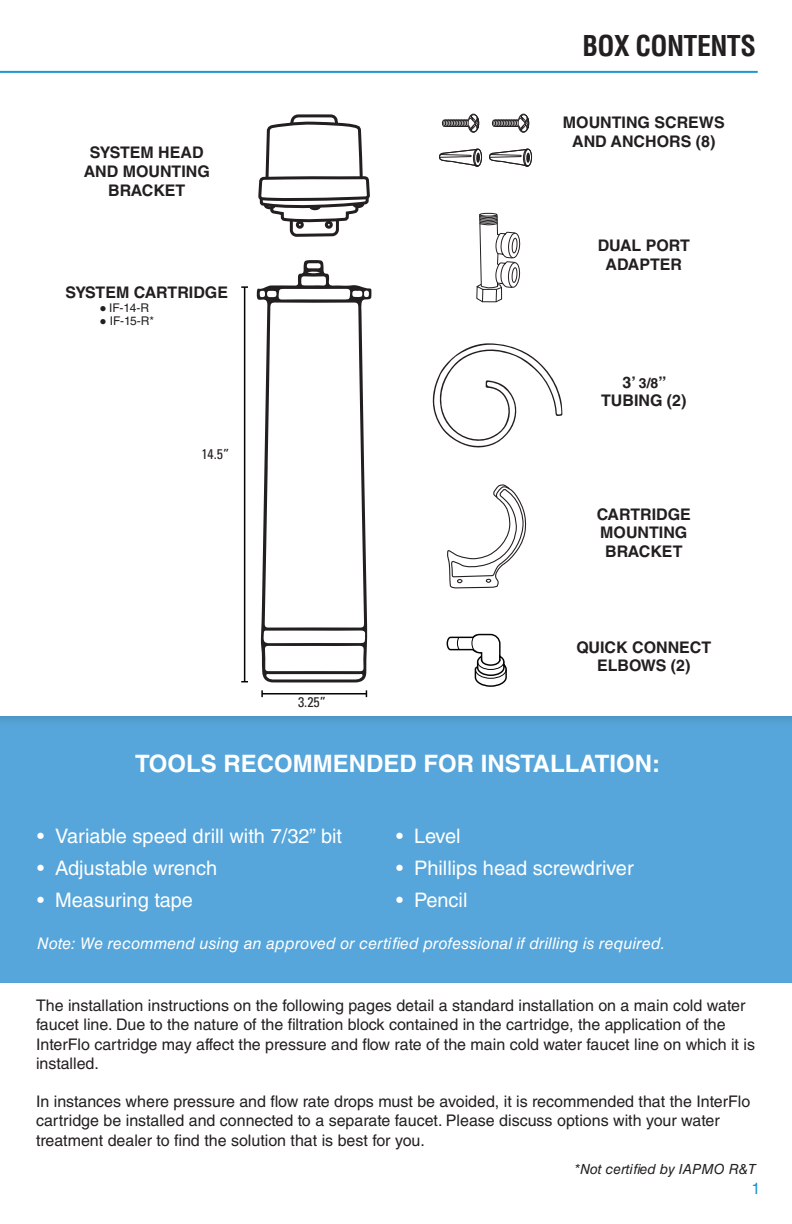
<style>
.page{position:relative;width:792px;height:1224px;background:#fff}
.page>*{position:absolute;margin:0;border:0;box-sizing:border-box;transform-origin:0 0}
.t1{font:700 condensed 28px "Helvetica LT Std";letter-spacing:-.02em;color:#231f20}
.t2{font:700 24px "Helvetica LT Std";color:#fff}
.t3{font:20px "Helvetica LT Std";color:#fff}
.Body{font:16px/19.2px "Helvetica LT Std";color:#231f20}
.Parts_ABC{font:700 16px/18.8px "Helvetica LT Std";color:#231f20;text-align:center}
.Body-2{font:italic 16px "Helvetica LT Std";letter-spacing:.01em;color:#fff}
.H4_left{font:16px "Helvetica LT Std";color:#1a97d5}
.Body-3{font:italic 14px "Helvetica LT Std";color:#231f20}
.Body-4{font:condensed 14px "Univers LT Std";color:#231f20}
.Parts_ABC-2{font:12px "Helvetica LT Std";letter-spacing:-.02em;color:#231f20}
.s1{font-family:"Calibri"}
.s2{font-size:14px}
</style>
<div class="page">
<div style="left:0;top:713px;width:792px;height:270px;background:#56a5db"></div>
<svg style="left:260px;top:289px;width:112px;height:393px"></svg>
<svg style="left:446px;top:633px;width:61px;height:54px"></svg>
<svg style="left:447px;top:484px;width:80px;height:105px"></svg>
<svg style="left:257px;top:114px;width:114px;height:187px"></svg>
<svg style="left:439px;top:148px;width:43px;height:19px"></svg>
<div style="left:518px;top:114px;width:11px;height:19px;border:1px solid #231f20;border-radius:50%"></div>
<svg style="left:492px;top:114px;width:37px;height:18px"></svg>
<div style="left:468px;top:114px;width:11px;height:19px;border:1px solid #231f20;border-radius:50%"></div>
<svg style="left:442px;top:114px;width:37px;height:18px"></svg>
<svg style="left:489px;top:148px;width:43px;height:19px"></svg>
<svg style="left:432px;top:212px;width:130px;height:236px"></svg>
<hr style="left:0;top:71px;width:758px;height:2px;background:#1a97d5">
<hr style="left:244px;top:287px;width:1px;height:395px;background:#040503">
<svg style="left:241px;top:286px;width:7px;height:2px"></svg>
<hr style="left:262px;top:693px;width:104px;height:2px;background:#040503">
<svg style="left:261px;top:690px;width:2px;height:7px"></svg>
<p class="Parts_ABC" style="left:84px;top:143px;width:128px">SYSTEM HEAD<br>AND MOUNTING<br>BRACKET</p>
<p class="Parts_ABC" style="left:66px;top:283px;width:164px">SYSTEM CARTRIDGE</p>
<p class="Parts_ABC-2" style="left:99px;top:300px;width:51px"><span class="s1">●</span> IF-14-R</p>
<p class="Parts_ABC-2" style="left:99px;top:314px;width:56px"><span class="s1">●</span> IF-15-R*</p>
<p class="Body-4" style="left:201px;top:445px;width:29px">14.5”</p>
<p class="Body-4" style="left:298px;top:693px;width:29px">3.25”</p>
<h3 class="t1" style="left:582px;top:28px;width:175px">BOX CONTENTS</h3>
<p class="Parts_ABC" style="left:563px;top:113px;width:163px">MOUNTING SCREWS<br>AND ANCHORS (8)</p>
<p class="Parts_ABC" style="left:598px;top:236px;width:94px">DUAL PORT<br>ADAPTER</p>
<p class="Parts_ABC" style="left:601px;top:372px;width:87px">3’ <span class="s2">3/8</span>”<br>TUBING (2)</p>
<p class="Parts_ABC" style="left:597px;top:504px;width:96px">CARTRIDGE<br>MOUNTING<br>BRACKET</p>
<p class="Parts_ABC" style="left:576px;top:637px;width:136px">QUICK CONNECT<br>ELBOWS (2)</p>
<h4 class="t2" style="left:135px;top:748px;width:526px">TOOLS RECOMMENDED FOR INSTALLATION:</h4>
<p class="t3" style="left:37px;top:824px;width:306px">• Variable speed drill with 7/32” bit</p>
<p class="t3" style="left:37px;top:856px;width:181px">• Adjustable wrench</p>
<p class="t3" style="left:37px;top:888px;width:157px">• Measuring tape</p>
<p class="t3" style="left:396px;top:824px;width:66px">• Level</p>
<p class="t3" style="left:396px;top:856px;width:239px">• Phillips head screwdriver</p>
<p class="t3" style="left:396px;top:888px;width:73px">• Pencil</p>
<p class="Body-2" style="left:37px;top:934px;width:630px">Note: We recommend using an approved or certified professional if drilling is required.</p>
<p class="Body" style="left:36px;top:996px;width:721px">The installation instructions on the following pages detail a standard installation on a main cold water faucet line. Due to the nature of the filtration block contained in the cartridge, the application of the InterFlo cartridge may affect the pressure and flow rate of the main cold water faucet line on which it is installed.</p>
<p class="Body" style="left:36px;top:1092px;width:716px">In instances where pressure and flow rate drops must be avoided, it is recommended that the InterFlo cartridge be installed and connected to a separate faucet. Please discuss options with your water treatment dealer to find the solution that is best for you.</p>
<p class="Body-3" style="left:575px;top:1161px;width:183px">*Not certified by IAPMO R&amp;T</p>
<p class="H4_left" style="left:752px;top:1179px;width:10px">1</p>
</div>
